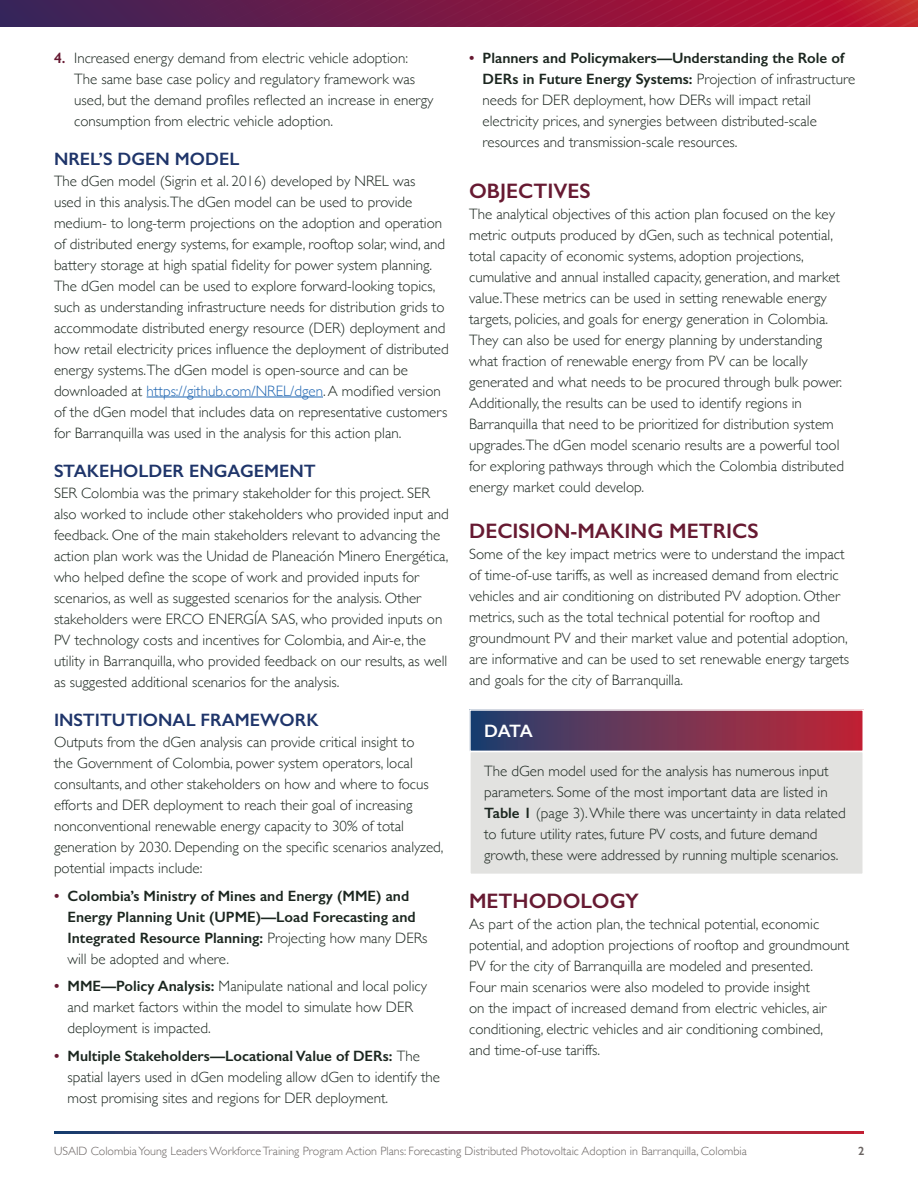
<style>
.page{position:relative;width:918px;height:1188px;background:#fff}
.page>*{position:absolute;margin:0;border:0;box-sizing:border-box;transform-origin:0 0}
.t1{font:600 21px "Gill Sans";color:#671a32}
.t2{font:600 18px "Gill Sans";color:#1f356a}
.t3{font:600 18px "Gill Sans";color:#fff}
.Paragraph{font:300 15px/21px "Gill Sans";color:#1b261f}
.t4{font:600 15px/21px "Gill Sans";color:#1b261f}
.t5{font:300 12px "Gill Sans";color:#6a6462}
.t6{font:600 12px "Gill Sans";color:#6a6462}
.s1{font-weight:600;color:#671a32}
.s2{color:#2066b2}
.s3{color:#671a32}
.s4{font-weight:300}
.s5{font-weight:600}
</style>
<div class="page">
<div style="left:0;top:0;width:918px;height:27px;background:#3f2357"></div>
<svg style="left:129px;top:0;width:789px;height:27px"></svg>
<svg style="left:54px;top:1131px;width:810px;height:3px"></svg>
<hr style="left:147px;top:397px;width:176px;height:1px;background:#2066b2">
<div style="left:470px;top:710px;width:393px;height:42px;background:linear-gradient(to right,#23416f,#c42635)"></div>
<div style="left:469px;top:709px;width:395px;height:43px;border:2px solid #fff"></div>
<div style="left:470px;top:752px;width:393px;height:122px;background:#e2e2e0"></div>
<div style="left:469px;top:751px;width:395px;height:124px;border:2px solid #fff"></div>
<p class="Paragraph" style="left:74px;top:47px;width:361px;text-indent:-20px"><span class="s1">4.</span> Increased energy demand from electric vehicle adoption:<br>The same base case policy and regulatory framework was used, but the demand profiles reflected an increase in energy consumption from electric vehicle adoption.</p>
<h2 class="t2" style="left:54px;top:148px;width:187px">NREL’S DGEN MODEL</h2>
<p class="Paragraph" style="left:54px;top:170px;width:396px">The dGen model (Sigrin et al. 2016) developed by NREL was<br>used in this analysis.The dGen model can be used to provide medium- to long-term projections on the adoption and operation of distributed energy systems, for example, rooftop solar, wind, and battery storage at high spatial fidelity for power system planning.<br>The dGen model can be used to explore forward-looking topics, such as understanding infrastructure needs for distribution grids to accommodate distributed energy resource (DER) deployment and how retail electricity prices influence the deployment of distributed energy systems.The dGen model is open-source and can be downloaded at <span class="s2">https://github.com/NREL/dgen</span>. A modified version of the dGen model that includes data on representative customers for Barranquilla was used in the analysis for this action plan.</p>
<h2 class="t2" style="left:54px;top:460px;width:263px">STAKEHOLDER ENGAGEMENT</h2>
<p class="Paragraph" style="left:54px;top:482px;width:396px">SER Colombia was the primary stakeholder for this project. SER also worked to include other stakeholders who provided input and feedback. One of the main stakeholders relevant to advancing the action plan work was the Unidad de Planeación Minero Energética, who helped define the scope of work and provided inputs for scenarios, as well as suggested scenarios for the analysis. Other stakeholders were ERCO ENERGÍA SAS, who provided inputs on PV technology costs and incentives for Colombia, and Air-e, the utility in Barranquilla, who provided feedback on our results, as well as suggested additional scenarios for the analysis.</p>
<h2 class="t2" style="left:54px;top:709px;width:266px">INSTITUTIONAL FRAMEWORK</h2>
<p class="Paragraph" style="left:54px;top:731px;width:391px">Outputs from the dGen analysis can provide critical insight to<br>the Government of Colombia, power system operators, local consultants, and other stakeholders on how and where to focus efforts and DER deployment to reach their goal of increasing nonconventional renewable energy capacity to 30% of total generation by 2030. Depending on the specific scenarios analyzed, potential impacts include:</p>
<p class="t4" style="left:68px;top:885px;width:362px;text-indent:-14px"><span class="s3">•</span> Colombia’s Ministry of Mines and Energy (MME) and Energy Planning Unit (UPME)—Load Forecasting and Integrated Resource Planning: <span class="s4">Projecting how many DERs will be adopted and where.</span></p>
<p class="Paragraph" style="left:68px;top:975px;width:361px;text-indent:-14px"><span class="s1">•</span> <span class="s5">MME—Policy Analysis:</span> Manipulate national and local policy and market factors within the model to simulate how DER deployment is impacted.</p>
<p class="Paragraph" style="left:68px;top:1045px;width:374px;text-indent:-14px"><span class="s1">•</span> <span class="s5">Multiple Stakeholders—Locational Value of DERs:</span> The spatial layers used in dGen modeling allow dGen to identify the most promising sites and regions for DER deployment.</p>
<p class="Paragraph" style="left:483px;top:47px;width:374px;text-indent:-14px"><span class="s1">•</span> <span class="s5">Planners and Policymakers—Understanding the Role of DERs in Future Energy Systems:</span> Projection of infrastructure needs for DER deployment, how DERs will impact retail electricity prices, and synergies between distributed-scale resources and transmission-scale resources.</p>
<h1 class="t1" style="left:469px;top:178px;width:123px">OBJECTIVES</h1>
<p class="Paragraph" style="left:469px;top:203px;width:376px">The analytical objectives of this action plan focused on the key metric outputs produced by dGen, such as technical potential, total capacity of economic systems, adoption projections, cumulative and annual installed capacity, generation, and market value.These metrics can be used in setting renewable energy targets, policies, and goals for energy generation in Colombia.<br>They can also be used for energy planning by understanding what fraction of renewable energy from PV can be locally generated and what needs to be procured through bulk power.<br>Additionally, the results can be used to identify regions in Barranquilla that need to be prioritized for distribution system upgrades.The dGen model scenario results are a powerful tool for exploring pathways through which the Colombia distributed energy market could develop.</p>
<h1 class="t1" style="left:469px;top:518px;width:291px">DECISION-MAKING METRICS</h1>
<p class="Paragraph" style="left:469px;top:543px;width:382px">Some of the key impact metrics were to understand the impact of time-of-use tariffs, as well as increased demand from electric vehicles and air conditioning on distributed PV adoption. Other metrics, such as the total technical potential for rooftop and groundmount PV and their market value and potential adoption, are informative and can be used to set renewable energy targets and goals for the city of Barranquilla.</p>
<h2 class="t3" style="left:484px;top:720px;width:50px">DATA</h2>
<p class="Paragraph" style="left:484px;top:760px;width:363px">The dGen model used for the analysis has numerous input parameters. Some of the most important data are listed in <span class="s5">Table 1</span> (page 3). While there was uncertainty in data related to future utility rates, future PV costs, and future demand growth, these were addressed by running multiple scenarios.</p>
<h1 class="t1" style="left:469px;top:888px;width:171px">METHODOLOGY</h1>
<p class="Paragraph" style="left:469px;top:912px;width:382px">As part of the action plan, the technical potential, economic potential, and adoption projections of rooftop and groundmount PV for the city of Barranquilla are modeled and presented.<br>Four main scenarios were also modeled to provide insight<br>on the impact of increased demand from electric vehicles, air conditioning, electric vehicles and air conditioning combined,<br>and time-of-use tariffs.</p>
<p class="t5" style="left:54px;top:1141px;width:695px">USAID Colombia Young Leaders Workforce Training Program Action Plans: Forecasting Distributed Photovoltaic Adoption in Barranquilla, Colombia</p>
<p class="t6" style="left:858px;top:1144px;width:8px">2</p>
</div>
